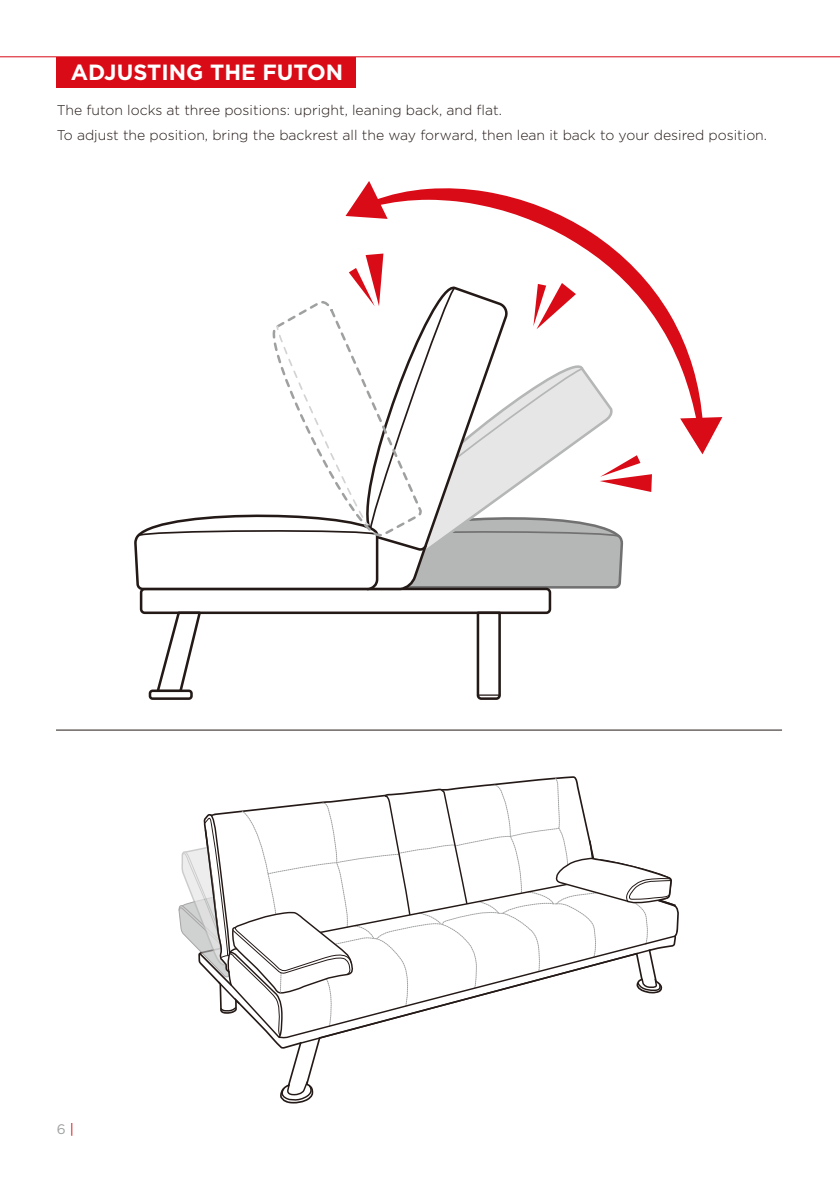
<style>
.page{position:relative;width:840px;height:1191px;background:#fff}
.page>*{position:absolute;margin:0;border:0;box-sizing:border-box;transform-origin:0 0}
.t1{font:700 22px "Gotham";color:#fff}
.t2{font:300 14px/24.8px "Gotham";color:#231916}
.t3{font:13.8px "Gotham";color:#9fa0a0}
.s1{color:#d90b17}
</style>
<div class="page">
<div style="left:57px;top:57px;width:299px;height:30px;background:#d90b17"></div>
<hr style="left:0;top:56px;width:839px;height:1px;background:#d90b17">
<svg style="left:280px;top:1080px;width:33px;height:22px"></svg>
<svg style="left:178px;top:777px;width:500px;height:268px"></svg>
<svg style="left:204px;top:828px;width:473px;height:213px"></svg>
<hr style="left:56px;top:729px;width:725px;height:1px;background:#231916">
<div style="left:140px;top:587px;width:411px;height:27px;border:3px solid #231916;border-radius:4px"></div>
<svg style="left:154px;top:610px;width:49px;height:79px"></svg>
<div style="left:149px;top:689px;width:44px;height:11px;border:3px solid #231916;border-radius:3px"></div>
<svg style="left:387px;top:188px;width:315px;height:229px"></svg>
<svg style="left:680px;top:417px;width:42px;height:37px"></svg>
<svg style="left:345px;top:181px;width:42px;height:38px"></svg>
<svg style="left:475px;top:610px;width:27px;height:90px"></svg>
<svg style="left:134px;top:253px;width:517px;height:338px"></svg>
<h1 class="t1" style="left:71px;top:58px;width:274px">ADJUSTING THE FUTON</h1>
<p class="t2" style="left:57px;top:97px;width:711px">The futon locks at three positions: upright, leaning back, and flat.<br>To adjust the position, bring the backrest all the way forward, then lean it back to your desired position.</p>
<p class="t3" style="left:57px;top:1120px;width:19px">6 <span class="s1">|</span></p>
</div>
